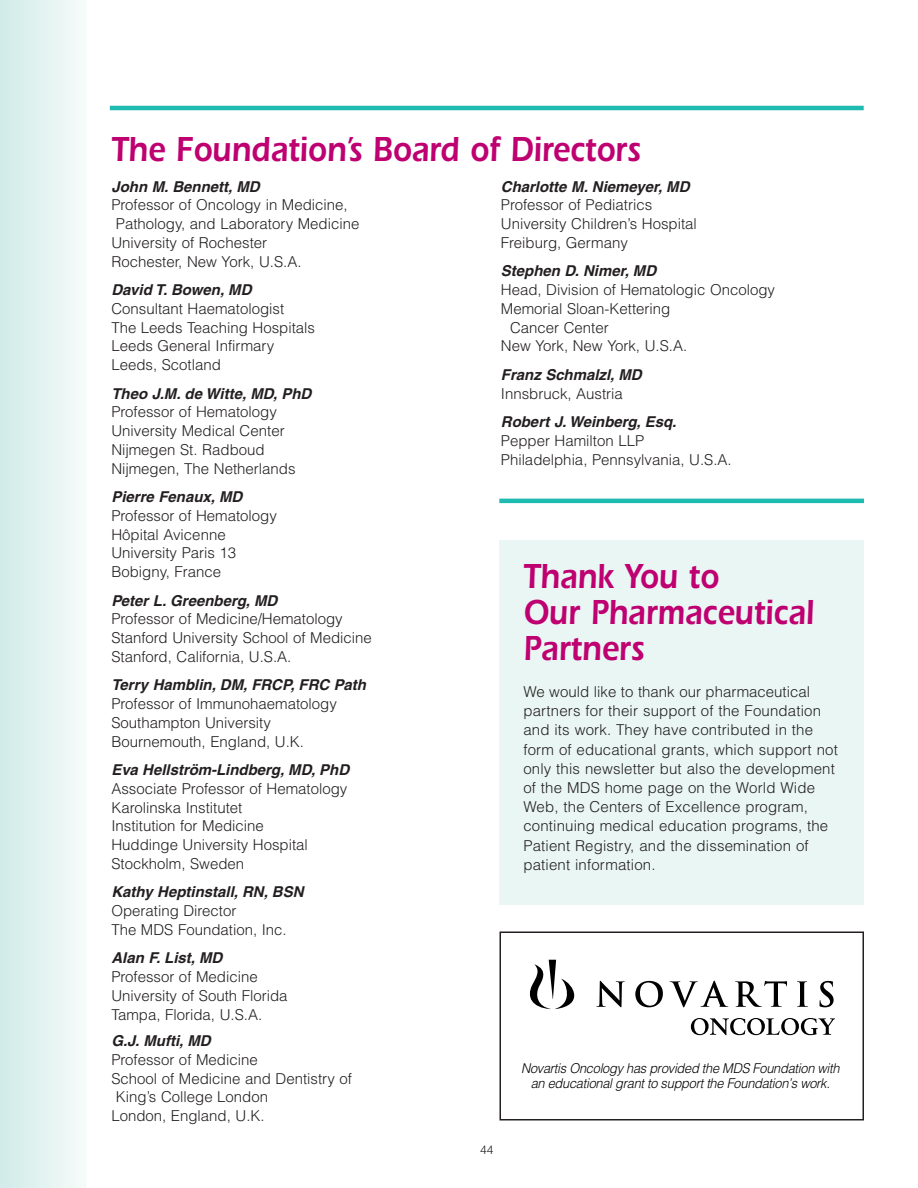
<style>
.page{position:relative;width:918px;height:1188px;background:#fff}
.page>*{position:absolute;margin:0;border:0;box-sizing:border-box;transform-origin:0 0}
.t1{font:600 36px/36px "Itc Eras";color:#be0071;scale:.85 1}
.t2{font:300 15px/18.8px "Helvetica";color:#231f20}
.t3{font:italic 700 15px "Helvetica";color:#231f20}
.t4{font:italic 300 13.5px/15px "Helvetica";letter-spacing:-.02em;color:#000;text-align:center;scale:.95 1}
.t5{font:300 12px "Helvetica";color:#231f20}
</style>
<div class="page">
<div style="left:0;top:0;width:87px;height:1188px;background:linear-gradient(to right,#d0ebe8,#f7fbfa)"></div>
<hr style="left:110px;top:106px;width:754px;height:4px;background:#1dbbb0">
<hr style="left:499px;top:499px;width:365px;height:4px;background:#1dbbb0">
<div style="left:499px;top:540px;width:365px;height:364px;background:#eaf6f3"></div>
<svg style="left:596px;top:981px;width:29px;height:26px"></svg>
<svg style="left:635px;top:981px;width:28px;height:26px"></svg>
<svg style="left:670px;top:981px;width:58px;height:26px"></svg>
<svg style="left:735px;top:981px;width:52px;height:26px"></svg>
<svg style="left:797px;top:981px;width:11px;height:26px"></svg>
<svg style="left:820px;top:981px;width:14px;height:26px"></svg>
<svg style="left:529px;top:960px;width:46px;height:49px"></svg>
<svg style="left:691px;top:1018px;width:144px;height:17px"></svg>
<div style="left:500px;top:932px;width:364px;height:188px;border:2px solid #231f20"></div>
<h1 class="t1" style="left:111px;top:135px;width:624px">The Foundation’s Board of Directors</h1>
<p class="t3" style="left:111px;top:181px;width:150px">John M. Bennett, MD</p>
<p class="t2" style="left:111px;top:197px;width:238px">Professor of Oncology in Medicine,</p>
<p class="t2" style="left:116px;top:216px;width:245px">Pathology, and Laboratory Medicine</p>
<p class="t2" style="left:111px;top:235px;width:157px">University of Rochester</p>
<p class="t2" style="left:111px;top:253px;width:192px">Rochester, New York, U.S.A.</p>
<p class="t3" style="left:111px;top:284px;width:142px">David T. Bowen, MD</p>
<p class="t2" style="left:111px;top:301px;width:205px">Consultant Haematologist<br>The Leeds Teaching Hospitals<br>Leeds General Infirmary<br>Leeds, Scotland</p>
<p class="t3" style="left:111px;top:388px;width:202px">Theo J.M. de Witte, MD, PhD</p>
<p class="t2" style="left:111px;top:404px;width:186px">Professor of Hematology<br>University Medical Center<br>Nijmegen St. Radboud<br>Nijmegen, The Netherlands</p>
<p class="t3" style="left:111px;top:491px;width:133px">Pierre Fenaux, MD</p>
<p class="t2" style="left:111px;top:508px;width:167px">Professor of Hematology<br>Hôpital Avicenne<br>University Paris 13<br>Bobigny, France</p>
<p class="t3" style="left:111px;top:595px;width:168px">Peter L. Greenberg, MD</p>
<p class="t2" style="left:111px;top:611px;width:262px">Professor of Medicine/Hematology<br>Stanford University School of Medicine<br>Stanford, California, U.S.A.</p>
<p class="t3" style="left:111px;top:679px;width:256px">Terry Hamblin, DM, FRCP, FRC Path</p>
<p class="t2" style="left:111px;top:696px;width:227px">Professor of Immunohaematology<br>Southampton University<br>Bournemouth, England, U.K.</p>
<p class="t3" style="left:111px;top:764px;width:239px">Eva Hellström-Lindberg, MD, PhD</p>
<p class="t2" style="left:111px;top:781px;width:238px">Associate Professor of Hematology<br>Karolinska Institutet<br>Institution for Medicine<br>Huddinge University Hospital<br>Stockholm, Sweden</p>
<p class="t3" style="left:111px;top:886px;width:194px">Kathy Heptinstall, RN, BSN</p>
<p class="t2" style="left:111px;top:903px;width:177px">Operating Director<br>The MDS Foundation, Inc.</p>
<p class="t3" style="left:111px;top:952px;width:113px">Alan F. List, MD</p>
<p class="t2" style="left:111px;top:969px;width:178px">Professor of Medicine<br>University of South Florida<br>Tampa, Florida, U.S.A.</p>
<p class="t3" style="left:111px;top:1035px;width:101px">G.J. Mufti, MD</p>
<p class="t2" style="left:111px;top:1052px;width:148px">Professor of Medicine</p>
<p class="t2" style="left:111px;top:1070px;width:242px">School of Medicine and Dentistry of</p>
<p class="t2" style="left:116px;top:1089px;width:154px">King’s College London</p>
<p class="t2" style="left:111px;top:1108px;width:155px">London, England, U.K.</p>
<p class="t3" style="left:501px;top:181px;width:190px">Charlotte M. Niemeyer, MD</p>
<p class="t2" style="left:501px;top:197px;width:198px">Professor of Pediatrics<br>University Children’s Hospital<br>Freiburg, Germany</p>
<p class="t3" style="left:501px;top:265px;width:157px">Stephen D. Nimer, MD</p>
<p class="t2" style="left:501px;top:282px;width:276px">Head, Division of Hematologic Oncology</p>
<p class="t2" style="left:501px;top:301px;width:171px">Memorial Sloan-Kettering</p>
<p class="t2" style="left:510px;top:319px;width:100px">Cancer Center</p>
<p class="t2" style="left:501px;top:338px;width:188px">New York, New York, U.S.A.</p>
<p class="t3" style="left:501px;top:369px;width:142px">Franz Schmalzl, MD</p>
<p class="t2" style="left:501px;top:385px;width:124px">Innsbruck, Austria</p>
<p class="t3" style="left:501px;top:416px;width:177px">Robert J. Weinberg, Esq.</p>
<p class="t2" style="left:501px;top:433px;width:232px">Pepper Hamilton LLP<br>Philadelphia, Pennsylvania, U.S.A.</p>
<h1 class="t1" style="left:523px;top:562px;width:344px">Thank You to<br>Our Pharmaceutical<br>Partners</h1>
<p class="t2" style="left:523px;top:684px;width:316px;line-height:19.2px">We would like to thank our pharmaceutical partners for their support of the Foundation and its work. They have contributed in the form of educational grants, which support not only this newsletter but also the development of the MDS home page on the World Wide Web, the Centers of Excellence program, continuing medical education programs, the Patient Registry, and the dissemination of patient information.</p>
<p class="t5" style="left:480px;top:1146px;width:15px">44</p>
<p class="t4" style="left:521px;top:1062px;width:337px">Novartis Oncology has provided the MDS Foundation with an educational grant to support the Foundation’s work.</p>
</div>
